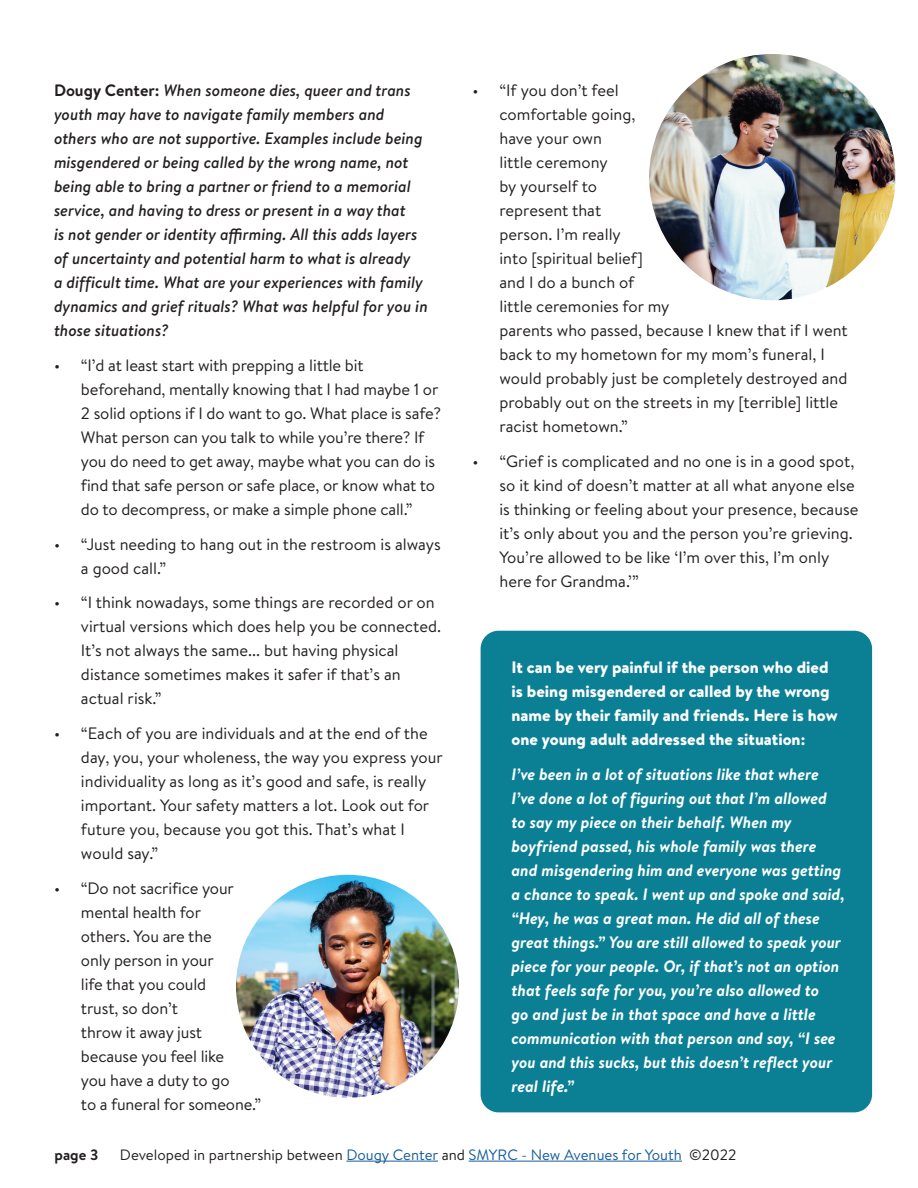
<style>
.page{position:relative;width:918px;height:1188px;background:#fff}
.page>*{position:absolute;margin:0;border:0;box-sizing:border-box;transform-origin:0 0}
.t1{font:16.5px/24px "Brandon Text";color:#231f20}
.t2{font:italic 700 16.5px/24px "Brandon Text";color:#fff}
.t3{font:italic 500 16.5px/24px "Brandon Text";color:#231f20}
.t4{font:900 16.5px/24px "Brandon Text";color:#fff}
.t5{font:15px "Brandon Text";color:#231f20}
.t6{font:700 15px "Brandon Text";color:#231f20}
.s1{font-weight:700;font-style:normal}
.s2{color:#175d9e}
</style>
<div class="page">
<img style="left:649px;top:54px;width:246px;height:246px;border-radius:123px">
<div style="left:481px;top:631px;width:391px;height:481px;background:#0b8095;border-radius:18px"></div>
<img style="left:236px;top:875px;width:223px;height:223px;border-radius:112px">
<hr style="left:346px;top:1161px;width:92px;height:1px;background:#175d9e">
<hr style="left:469px;top:1161px;width:213px;height:1px;background:#175d9e">
<p class="t3" style="left:54px;top:78px;width:375px"><span class="s1">Dougy Center:</span> When someone dies, queer and trans youth may have to navigate family members and others who are not supportive. Examples include being misgendered or being called by the wrong name, not being able to bring a partner or friend to a memorial service, and having to dress or present in a way that<br>is not gender or identity affirming. All this adds layers of uncertainty and potential harm to what is already<br>a difficult time. What are your experiences with family dynamics and grief rituals? What was helpful for you in those situations?</p>
<p class="t1" style="left:81px;top:352px;width:362px;text-indent:-27px">• “I’d at least start with prepping a little bit beforehand, mentally knowing that I had maybe 1 or 2 solid options if I do want to go. What place is safe?<br>What person can you talk to while you’re there? If you do need to get away, maybe what you can do is find that safe person or safe place, or know what to do to decompress, or make a simple phone call.”</p>
<p class="t1" style="left:81px;top:531px;width:361px;text-indent:-27px">• “Just needing to hang out in the restroom is always a good call.”</p>
<p class="t1" style="left:81px;top:590px;width:362px;text-indent:-27px">• “I think nowadays, some things are recorded or on virtual versions which does help you be connected.<br>It’s not always the same... but having physical distance sometimes makes it safer if that’s an actual risk.”</p>
<p class="t1" style="left:81px;top:721px;width:363px;text-indent:-27px">• “Each of you are individuals and at the end of the day, you, your wholeness, the way you express your individuality as long as it’s good and safe, is really important. Your safety matters a lot. Look out for future you, because you got this. That’s what I would say.”</p>
<p class="t1" style="left:81px;top:876px;width:182px;text-indent:-27px">• “Do not sacrifice your mental health for<br>others. You are the<br>only person in your<br>life that you could<br>trust, so don’t<br>throw it away just because you feel like<br>you have a duty to go<br>to a funeral for someone.”</p>
<p class="t1" style="left:499px;top:78px;width:350px;text-indent:-27px">• “If you don’t feel<br>comfortable going,<br>have your own<br>little ceremony<br>by yourself to<br>represent that<br>person. I’m really<br>into [spiritual belief]<br>and I do a bunch of<br>little ceremonies for my<br>parents who passed, because I knew that if I went back to my hometown for my mom’s funeral, I would probably just be completely destroyed and probably out on the streets in my [terrible] little racist hometown.”</p>
<p class="t1" style="left:499px;top:449px;width:360px;text-indent:-27px">• “Grief is complicated and no one is in a good spot, so it kind of doesn’t matter at all what anyone else is thinking or feeling about your presence, because it’s only about you and the person you’re grieving.<br>You’re allowed to be like ‘I’m over this, I’m only here for Grandma.’”</p>
<p class="t4" style="left:512px;top:655px;width:328px">It can be very painful if the person who died is being misgendered or called by the wrong name by their family and friends. Here is how one young adult addressed the situation:</p>
<p class="t2" style="left:512px;top:762px;width:335px">I’ve been in a lot of situations like that where I’ve done a lot of figuring out that I’m allowed to say my piece on their behalf. When my boyfriend passed, his whole family was there and misgendering him and everyone was getting a chance to speak. I went up and spoke and said, “Hey, he was a great man. He did all of these great things.” You are still allowed to speak your piece for your people. Or, if that’s not an option that feels safe for you, you’re also allowed to<br>go and just be in that space and have a little communication with that person and say, “I see you and this sucks, but this doesn’t reflect your real life.”</p>
<p class="t6" style="left:55px;top:1144px;width:45px">page 3</p>
<p class="t5" style="left:120px;top:1144px;width:618px">Developed in partnership between <span class="s2">Dougy Center</span> and <span class="s2">SMYRC - New Avenues for Youth</span> ©2022</p>
</div>
